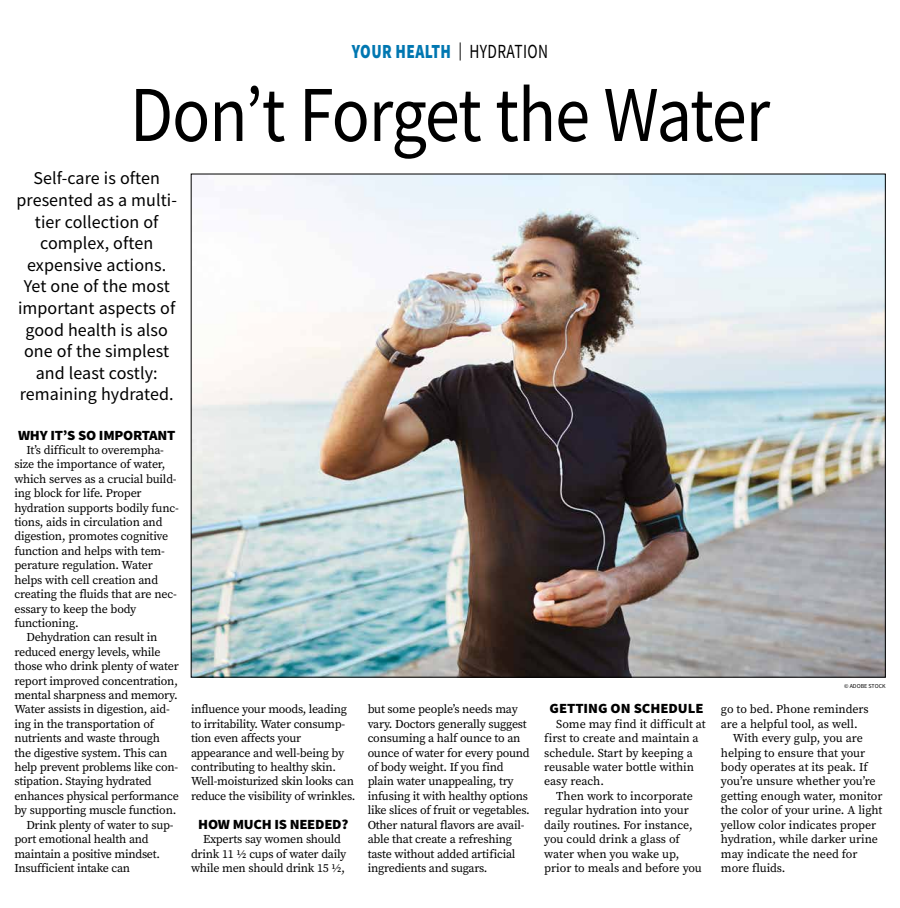
<style>
.page{position:relative;width:900px;height:908px;background:#fff}
.page>*{position:absolute;margin:0;border:0;box-sizing:border-box;transform-origin:0 0}
.t1{font:79.2px "Source Sans Pro";letter-spacing:-.025em;color:#000;scale:.89 1}
.t2{font:900 20px "Source Sans Pro";letter-spacing:.025em;color:#0077b1;scale:.77 1}
.t3{font:18px/21.6px "Source Sans Pro";letter-spacing:.005em;color:#000;text-align:center}
.t4{font:900 14px "Source Sans Pro";letter-spacing:-.02em;color:#000;scale:1.05 1}
.t5{font:12px/14.4px "Source Serif Pro";letter-spacing:-.02em;color:#000}
.t6{font:6px "Source Sans Pro";color:#000}
.s1{font-weight:400;font-size:18px;color:#000}
.s2{font-weight:400;color:#000}
</style>
<div class="page">
<img style="left:193px;top:176px;width:691px;height:499px">
<h2 class="t2" style="left:352px;top:38px;width:256px">YOUR HEALTH <span class="s1">|</span> <span class="s2">HYDRATION</span></h2>
<h1 class="t1" style="left:130px;top:64px;width:721px">Don’t Forget the Water</h1>
<h3 class="t3" style="left:16px;top:167px;width:162px">Self-care is often presented as a multi&shy;tier collection of complex, often expensive actions.<br>Yet one of the most important aspects of good health is also one of the simplest and least costly: remaining hydrated.</h3>
<p class="t4" style="left:18px;top:425px;width:151px">WHY IT’S SO IMPORTANT</p>
<p class="t5" style="left:26px;top:442px;width:139px">It’s difficult to overempha-</p>
<p class="t5" style="left:14px;top:457px;width:153px">size the importance of water,</p>
<p class="t5" style="left:14px;top:471px;width:164px">which serves as a crucial build-</p>
<p class="t5" style="left:14px;top:486px;width:129px">ing block for life. Proper</p>
<p class="t5" style="left:14px;top:500px;width:166px">hydration supports bodily func-</p>
<p class="t5" style="left:14px;top:514px;width:150px">tions, aids in circulation and</p>
<p class="t5" style="left:14px;top:529px;width:155px">digestion, promotes cognitive</p>
<p class="t5" style="left:14px;top:543px;width:152px">function and helps with tem-</p>
<p class="t5" style="left:14px;top:558px;width:140px">perature regulation. Water</p>
<p class="t5" style="left:14px;top:572px;width:145px">helps with cell creation and</p>
<p class="t5" style="left:14px;top:586px;width:164px">creating the fluids that are nec-</p>
<p class="t5" style="left:14px;top:601px;width:124px">essary to keep the body</p>
<p class="t5" style="left:14px;top:615px;width:66px">functioning.</p>
<p class="t5" style="left:26px;top:630px;width:132px">Dehydration can result in</p>
<p class="t5" style="left:14px;top:644px;width:148px">reduced energy levels, while</p>
<p class="t5" style="left:14px;top:658px;width:166px">those who drink plenty of water</p>
<p class="t5" style="left:14px;top:673px;width:165px">report improved concentration,</p>
<p class="t5" style="left:14px;top:687px;width:165px">mental sharpness and memory.</p>
<p class="t5" style="left:14px;top:702px;width:157px">Water assists in digestion, aid-</p>
<p class="t5" style="left:14px;top:716px;width:141px">ing in the transportation of</p>
<p class="t5" style="left:14px;top:730px;width:147px">nutrients and waste through</p>
<p class="t5" style="left:14px;top:745px;width:155px">the digestive system. This can</p>
<p class="t5" style="left:14px;top:759px;width:165px">help prevent problems like con-</p>
<p class="t5" style="left:14px;top:774px;width:139px">stipation. Staying hydrated</p>
<p class="t5" style="left:14px;top:788px;width:166px">enhances physical performance</p>
<p class="t5" style="left:14px;top:802px;width:163px">by supporting muscle function.</p>
<p class="t5" style="left:26px;top:817px;width:149px">Drink plenty of water to sup-</p>
<p class="t5" style="left:14px;top:831px;width:136px">port emotional health and</p>
<p class="t5" style="left:14px;top:846px;width:147px">maintain a positive mindset.</p>
<p class="t5" style="left:14px;top:860px;width:117px">Insufficient intake can</p>
<p class="t5" style="left:191px;top:702px;width:166px">influence your moods, leading to irritability. Water consump&shy;tion even affects your appearance and well-being by contributing to healthy skin.<br>Well-moisturized skin looks can reduce the visibility of wrinkles.</p>
<p class="t4" style="left:198px;top:814px;width:144px">HOW MUCH IS NEEDED?</p>
<p class="t5" style="left:191px;top:831px;width:157px;text-align:center">Experts say women should drink 11 ½ cups of water daily while men should drink 15 ½,</p>
<p class="t5" style="left:368px;top:702px;width:164px">but some people’s needs may vary. Doctors generally suggest consuming a half ounce to an ounce of water for every pound of body weight. If you find plain water unappealing, try infusing it with healthy options like slices of fruit or vegetables.<br>Other natural flavors are avail&shy;able that create a refreshing taste without added artificial ingredients and sugars.</p>
<p class="t4" style="left:550px;top:698px;width:148px">GETTING ON SCHEDULE</p>
<p class="t5" style="left:544px;top:716px;width:163px;text-indent:12px">Some may find it difficult at first to create and maintain a schedule. Start by keeping a reusable water bottle within easy reach.</p>
<p class="t5" style="left:544px;top:788px;width:159px;text-indent:12px">Then work to incorporate regular hydration into your daily routines. For instance, you could drink a glass of water when you wake up, prior to meals and before you</p>
<p class="t6" style="left:844px;top:682px;width:43px">© ADOBE STOCK</p>
<p class="t5" style="left:721px;top:702px;width:149px">go to bed. Phone reminders</p>
<p class="t5" style="left:721px;top:716px;width:138px">are a helpful tool, as well.</p>
<p class="t5" style="left:733px;top:730px;width:131px">With every gulp, you are</p>
<p class="t5" style="left:721px;top:745px;width:146px">helping to ensure that your</p>
<p class="t5" style="left:721px;top:759px;width:148px">body operates at its peak. If</p>
<p class="t5" style="left:721px;top:774px;width:156px">you’re unsure whether you’re</p>
<p class="t5" style="left:721px;top:788px;width:163px">getting enough water, monitor</p>
<p class="t5" style="left:721px;top:802px;width:163px">the color of your urine. A light</p>
<p class="t5" style="left:721px;top:817px;width:157px">yellow color indicates proper</p>
<p class="t5" style="left:721px;top:831px;width:159px">hydration, while darker urine</p>
<p class="t5" style="left:721px;top:846px;width:138px">may indicate the need for</p>
<p class="t5" style="left:721px;top:860px;width:66px">more fluids.</p>
</div>
